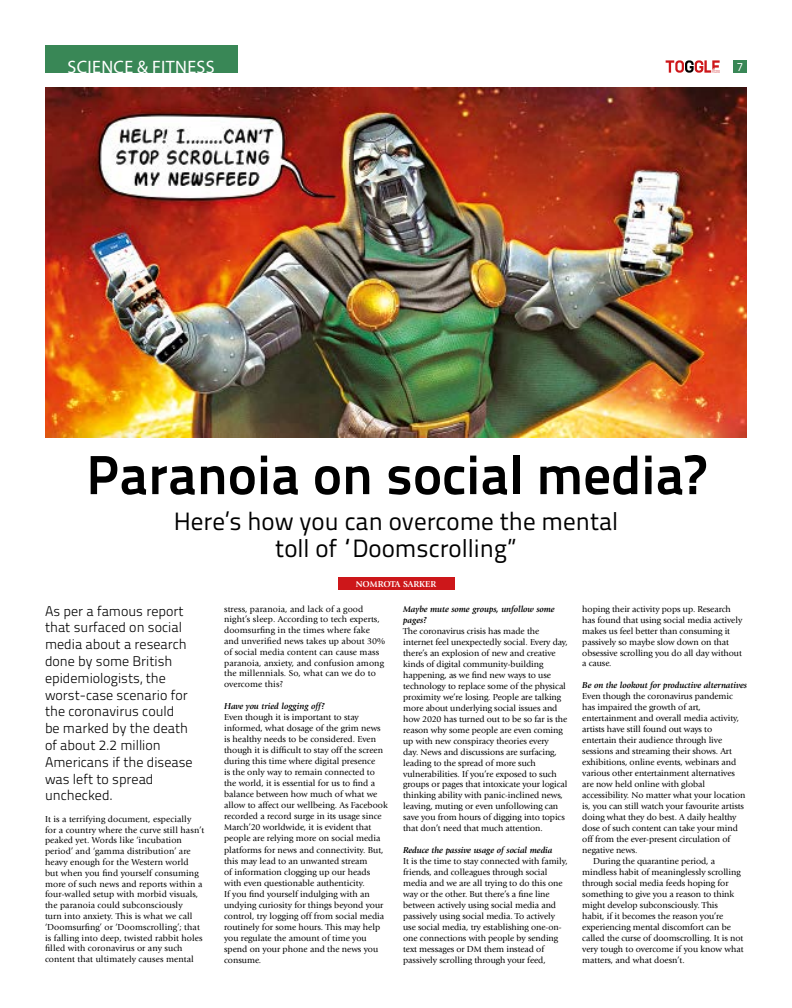
<style>
.page{position:relative;width:792px;height:1008px;background:#fff}
.page>*{position:absolute;margin:0;border:0;box-sizing:border-box;transform-origin:0 0}
.t1{font:700 55px "Titillium Text 22 L";color:#000}
.t2{font:25px/27px "Titillium Text 22 L";color:#000;text-align:center}
.t3{font:18px "Myriad Pro";letter-spacing:.02em;color:#fff}
.t4{font:300 14px/16.8px "Titillium Text 22 L";color:#000}
.t5{font:12px "Titillium Text 22 L";color:#fff}
.t6{font:9px/11px "Giovanni Std";letter-spacing:-.005em;color:#000}
.t7{font:italic 700 9px/10.8px "Giovanni Std";letter-spacing:-.005em;color:#000}
.t8{font:700 9px "Giovanni Std";color:#fff}
</style>
<div class="page">
<svg style="left:666px;top:60px;width:54px;height:13px"></svg>
<div style="left:733px;top:60px;width:14px;height:13px;background:#398756"></div>
<div style="left:45px;top:45px;width:192px;height:28px;background:#398756"></div>
<div style="left:338px;top:578px;width:116px;height:12px;background:#cd171a"></div>
<img style="left:45px;top:87px;width:702px;height:350px">
<h3 class="t3" style="left:67px;top:56px;width:149px">SCIENCE &amp; FITNESS</h3>
<h3 class="t5" style="left:737px;top:61px;width:8px">7</h3>
<h1 class="t1" style="left:86px;top:443px;width:621px">Paranoia on social media?</h1>
<h2 class="t2" style="left:174px;top:510px;width:446px">Here’s how you can overcome the mental toll of “Doomscrolling”</h2>
<p class="t4" style="left:45px;top:604px;width:149px">As per a famous report that surfaced on social media about a research done by some British epidemiologists, the worst-case scenario for the coronavirus could<br>be marked by the death of about 2.2 million<br>Americans if the disease was left to spread unchecked.</p>
<p class="t6" style="left:45px;top:814px;width:161px">It is a terrifying document, especially for a country where the curve still hasn’t peaked yet. Words like ‘incubation period’ and ‘gamma distribution’ are heavy enough for the Western world<br>but when you find yourself consuming more of such news and reports within a four-walled setup with morbid visuals, the paranoia could subconsciously<br>turn into anxiety. This is what we call ‘Doomsurfing’ or ‘Doomscrolling’; that is falling into deep, twisted rabbit holes filled with coronavirus or any such content that ultimately causes mental</p>
<p class="t8" style="left:356px;top:578px;width:82px">NOMROTA SARKER</p>
<p class="t6" style="left:224px;top:604px;width:163px">stress, paranoia, and lack of a good night’s sleep. According to tech experts, doomsurfing in the times where fake and unverified news takes up about 30% of social media content can cause mass paranoia, anxiety, and confusion among the millennials. So, what can we do to overcome this?</p>
<p class="t7" style="left:224px;top:701px;width:102px">Have you tried logging off?</p>
<p class="t6" style="left:224px;top:712px;width:165px">Even though it is important to stay informed, what dosage of the grim news is healthy needs to be considered. Even though it is difficult to stay off the screen during this time where digital presence<br>is the only way to remain connected to the world, it is essential for us to find a balance between how much of what we allow to affect our wellbeing. As Facebook recorded a record surge in its usage since March’20 worldwide, it is evident that people are relying more on social media platforms for news and connectivity. But, this may lead to an unwanted stream<br>of information clogging up our heads with even questionable authenticity.<br>If you find yourself indulging with an undying curiosity for things beyond your control, try logging off from social media routinely for some hours. This may help you regulate the amount of time you spend on your phone and the news you consume.</p>
<p class="t7" style="left:403px;top:604px;width:153px">Maybe mute some groups, unfollow some pages?</p>
<p class="t6" style="left:403px;top:626px;width:166px">The coronavirus crisis has made the internet feel unexpectedly social. Every day, there’s an explosion of new and creative kinds of digital community-building happening, as we find new ways to use technology to replace some of the physical proximity we’re losing. People are talking more about underlying social issues and how 2020 has turned out to be so far is the reason why some people are even coming up with new conspiracy theories every<br>day. News and discussions are surfacing, leading to the spread of more such vulnerabilities. If you’re exposed to such groups or pages that intoxicate your logical thinking ability with panic-inclined news, leaving, muting or even unfollowing can save you from hours of digging into topics that don’t need that much attention.</p>
<p class="t7" style="left:403px;top:846px;width:151px">Reduce the passive usage of social media</p>
<p class="t6" style="left:403px;top:857px;width:166px">It is the time to stay connected with family, friends, and colleagues through social media and we are all trying to do this one way or the other. But there’s a fine line between actively using social media and passively using social media. To actively use social media, try establishing one-on&shy;one connections with people by sending text messages or DM them instead of passively scrolling through your feed,</p>
<p class="t6" style="left:582px;top:604px;width:162px">hoping their activity pops up. Research has found that using social media actively makes us feel better than consuming it passively so maybe slow down on that obsessive scrolling you do all day without a cause.</p>
<p class="t7" style="left:582px;top:681px;width:166px">Be on the lookout for productive alternatives</p>
<p class="t6" style="left:582px;top:692px;width:152px">Even though the coronavirus pandemic</p>
<p class="t6" style="left:582px;top:703px;width:120px">has impaired the growth of art,</p>
<p class="t6" style="left:582px;top:714px;width:158px">entertainment and overall media activity,</p>
<p class="t6" style="left:582px;top:725px;width:131px">artists have still found out ways to</p>
<p class="t6" style="left:582px;top:736px;width:141px">entertain their audience through live</p>
<p class="t6" style="left:582px;top:747px;width:151px">sessions and streaming their shows. Art</p>
<p class="t6" style="left:582px;top:758px;width:156px">exhibitions, online events, webinars and</p>
<p class="t6" style="left:582px;top:769px;width:154px">various other entertainment alternatives</p>
<p class="t6" style="left:582px;top:780px;width:124px">are now held online with global</p>
<p class="t6" style="left:582px;top:791px;width:165px">accessibility. No matter what your location</p>
<p class="t6" style="left:582px;top:802px;width:163px">is, you can still watch your favourite artists</p>
<p class="t6" style="left:582px;top:813px;width:156px">doing what they do best. A daily healthy</p>
<p class="t6" style="left:582px;top:824px;width:157px">dose of such content can take your mind</p>
<p class="t6" style="left:582px;top:835px;width:150px">off from the ever-present circulation of</p>
<p class="t6" style="left:582px;top:846px;width:57px">negative news.</p>
<p class="t6" style="left:593px;top:857px;width:124px">During the quarantine period, a</p>
<p class="t6" style="left:582px;top:867px;width:160px">mindless habit of meaninglessly scrolling</p>
<p class="t6" style="left:582px;top:878px;width:148px">through social media feeds hoping for</p>
<p class="t6" style="left:582px;top:889px;width:153px">something to give you a reason to think</p>
<p class="t6" style="left:582px;top:900px;width:137px">might develop subconsciously. This</p>
<p class="t6" style="left:582px;top:911px;width:143px">habit, if it becomes the reason you’re</p>
<p class="t6" style="left:582px;top:922px;width:150px">experiencing mental discomfort can be</p>
<p class="t6" style="left:582px;top:933px;width:163px">called the curse of doomscrolling. It is not</p>
<p class="t6" style="left:582px;top:944px;width:163px">very tough to overcome if you know what</p>
<p class="t6" style="left:582px;top:955px;width:104px">matters, and what doesn’t.</p>
</div>
